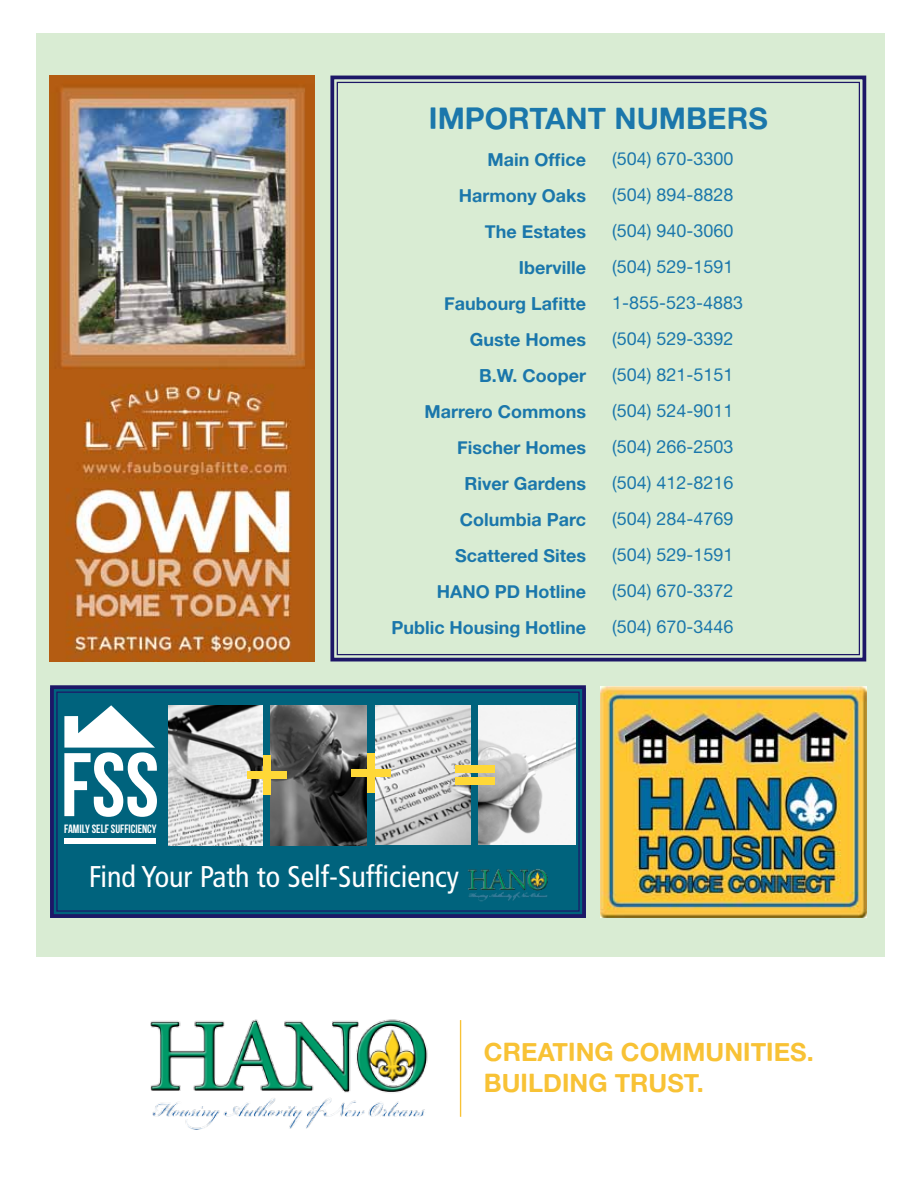
<style>
.page{position:relative;width:918px;height:1188px;background:#fff}
.page>*{position:absolute;margin:0;border:0;box-sizing:border-box;transform-origin:0 0}
.t1{font:90px "Bebas Neue";color:#fff}
.t2{font:condensed 30px "Frutiger";color:#fff}
.t3{font:30px "Alte Haas Grotesk Bold";color:#1b77ab}
.t4{font:25.35px "Alte Haas Grotesk Bold";color:#f8c235}
.t5{font:18px/36px "Alte Haas Grotesk";color:#1b77ab}
.t6{font:18px/36px "Alte Haas Grotesk Bold";color:#1b77ab;text-align:right}
.t7{font:12px "Bebas Neue";color:#fff}
</style>
<div class="page">
<div style="left:36px;top:34px;width:849px;height:923px;background:#d9ecd3"></div>
<svg style="left:330px;top:75px;width:537px;height:587px"></svg>
<img style="left:50px;top:76px;width:265px;height:585px">
<img style="left:150px;top:1019px;width:278px;height:111px">
<hr style="left:460px;top:1020px;width:1px;height:97px;background:#f8c235">
<img style="left:601px;top:686px;width:265px;height:231px">
<svg style="left:50px;top:685px;width:536px;height:233px;background:#578593"></svg>
<div style="left:56px;top:692px;width:524px;height:220px;border:1px solid #1d1767"></div>
<h1 class="t1" style="left:61px;top:735px;width:100px">FSS</h1>
<p class="t7" style="left:64px;top:822px;width:94px">FAMILY SELF SUFFICIENCY</p>
<h2 class="t3" style="left:429px;top:100px;width:340px">IMPORTANT NUMBERS</h2>
<p class="t6" style="left:392px;top:141px;width:196px">Main Office<br>Harmony Oaks<br>The Estates<br>Iberville<br>Faubourg Lafitte<br>Guste Homes<br>B.W. Cooper<br>Marrero Commons<br>Fischer Homes<br>River Gardens<br>Columbia Parc<br>Scattered Sites<br>HANO PD Hotline<br>Public Housing Hotline</p>
<p class="t5" style="left:612px;top:141px;width:133px">(504) 670-3300 (504) 894-8828 (504) 940-3060 (504) 529-1591<br>1-855-523-4883 (504) 529-3392 (504) 821-5151 (504) 524-9011 (504) 266-2503 (504) 412-8216 (504) 284-4769 (504) 529-1591 (504) 670-3372 (504) 670-3446</p>
<h2 class="t2" style="left:89px;top:859px;width:372px">Find Your Path to Self-Sufficiency</h2>
<h3 class="t4" style="left:484px;top:1037px;width:36px">Creating</h3>
<h3 class="t4" style="left:621px;top:1037px;width:18px">communities</h3>
<h3 class="t4" style="left:807px;top:1037px;width:9px">.</h3>
<h3 class="t4" style="left:484px;top:1067px;width:17px">building</h3>
<h3 class="t4" style="left:615px;top:1067px;width:18px">trust</h3>
<h3 class="t4" style="left:697px;top:1067px;width:9px">.</h3>
</div>
